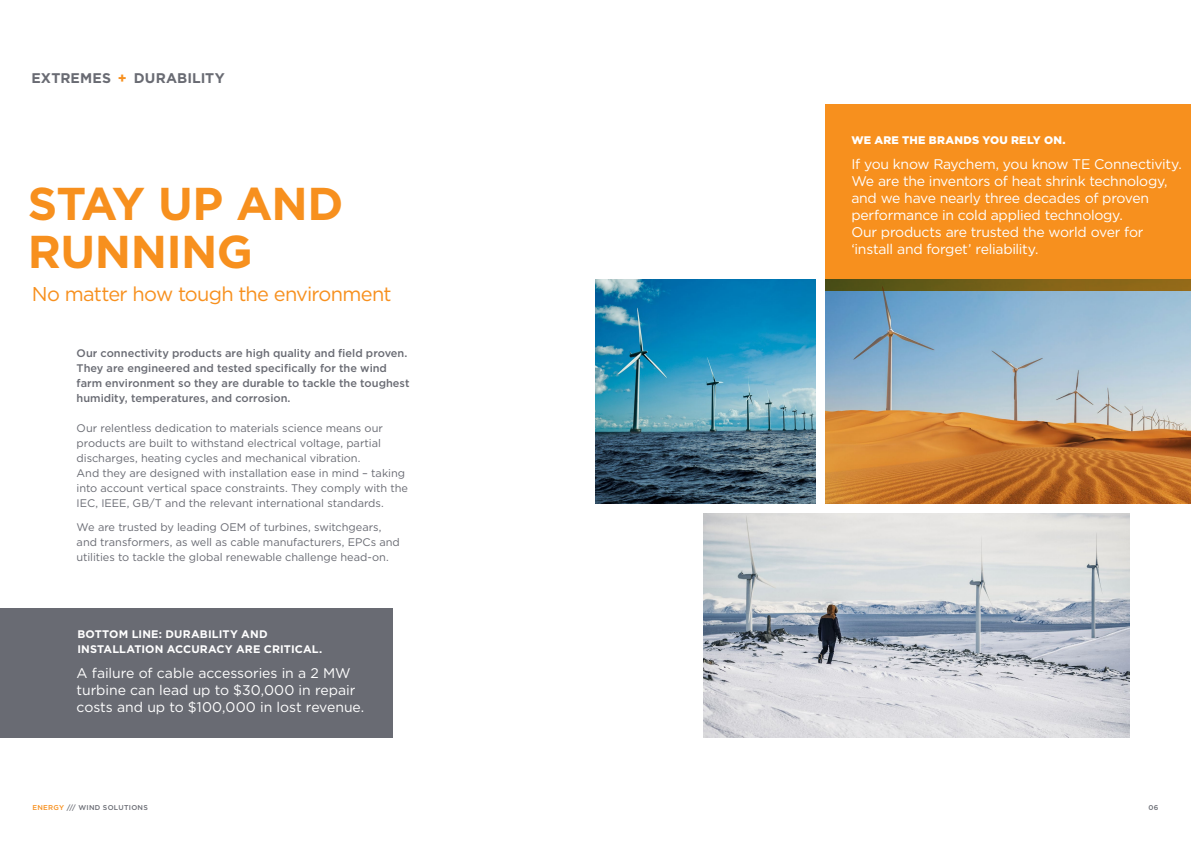
<style>
.page{position:relative;width:1191px;height:842px;background:#fff}
.page>*{position:absolute;margin:0;border:0;box-sizing:border-box;transform-origin:0 0}
.t1{font:700 46px/48px "Gotham";letter-spacing:-.015em;color:#f7901e}
.t2{font:20px "Gotham";letter-spacing:-.035em;color:#f7901e}
.t3{font:14px/17px "Gotham";letter-spacing:-.015em;color:#fff}
.t4{font:700 14px "Gotham";letter-spacing:.01em;color:#696b73}
.t5{font:11px/15px "Gotham";letter-spacing:-.005em;color:#696b73}
.t6{font:500 11px/15px "Gotham";color:#696b73}
.t7{font:700 11px/15px "Gotham";letter-spacing:.01em;color:#fff}
.t8{font:900 11px "Gotham";letter-spacing:.02em;color:#fff}
.t9{font:500 7px "Gotham";letter-spacing:.04em;color:#696b73}
.s1{color:#f7901e}
</style>
<div class="page">
<img style="left:595px;top:279px;width:221px;height:224px">
<img style="left:825px;top:291px;width:366px;height:212px">
<img style="left:703px;top:513px;width:426px;height:224px">
<div style="left:825px;top:104px;width:366px;height:187px;background:#f7901e"></div>
<div style="left:0;top:608px;width:392px;height:129px;background:#696b73"></div>
<p class="t4" style="left:31px;top:69px;width:195px">EXTREMES <span class="s1">+</span> DURABILITY</p>
<h1 class="t1" style="left:28px;top:180px;width:317px">STAY UP AND<br>RUNNING</h1>
<h2 class="t2" style="left:32px;top:281px;width:361px">No matter how tough the environment</h2>
<p class="t6" style="left:77px;top:345px;width:334px">Our connectivity products are high quality and field proven.<br>They are engineered and tested specifically for the wind farm environment so they are durable to tackle the toughest humidity, temperatures, and corrosion.</p>
<p class="t5" style="left:77px;top:420px;width:333px">Our relentless dedication to materials science means our products are built to withstand electrical voltage, partial discharges, heating cycles and mechanical vibration.<br>And they are designed with installation ease in mind – taking into account vertical space constraints. They comply with the IEC, IEEE, GB/T and the relevant international standards.</p>
<p class="t5" style="left:77px;top:519px;width:325px">We are trusted by leading OEM of turbines, switchgears, and transformers, as well as cable manufacturers, EPCs and utilities to tackle the global renewable challenge head-on.</p>
<p class="t7" style="left:77px;top:626px;width:246px">BOTTOM LINE: DURABILITY AND<br>INSTALLATION ACCURACY ARE CRITICAL.</p>
<p class="t3" style="left:77px;top:664px;width:289px">A failure of cable accessories in a 2 MW turbine can lead up to $30,000 in repair costs and up to $100,000 in lost revenue.</p>
<p class="t9" style="left:32px;top:803px;width:117px"><span class="s1">ENERGY</span> /// WIND SOLUTIONS</p>
<p class="t8" style="left:851px;top:132px;width:216px">WE ARE THE BRANDS YOU RELY ON.</p>
<p class="t3" style="left:851px;top:155px;width:332px">If you know Raychem, you know TE Connectivity.<br>We are the inventors of heat shrink technology, and we have nearly three decades of proven performance in cold applied technology.<br>Our products are trusted the world over for ‘install and forget’ reliability.</p>
<p class="t9" style="left:1148px;top:803px;width:11px">06</p>
</div>
